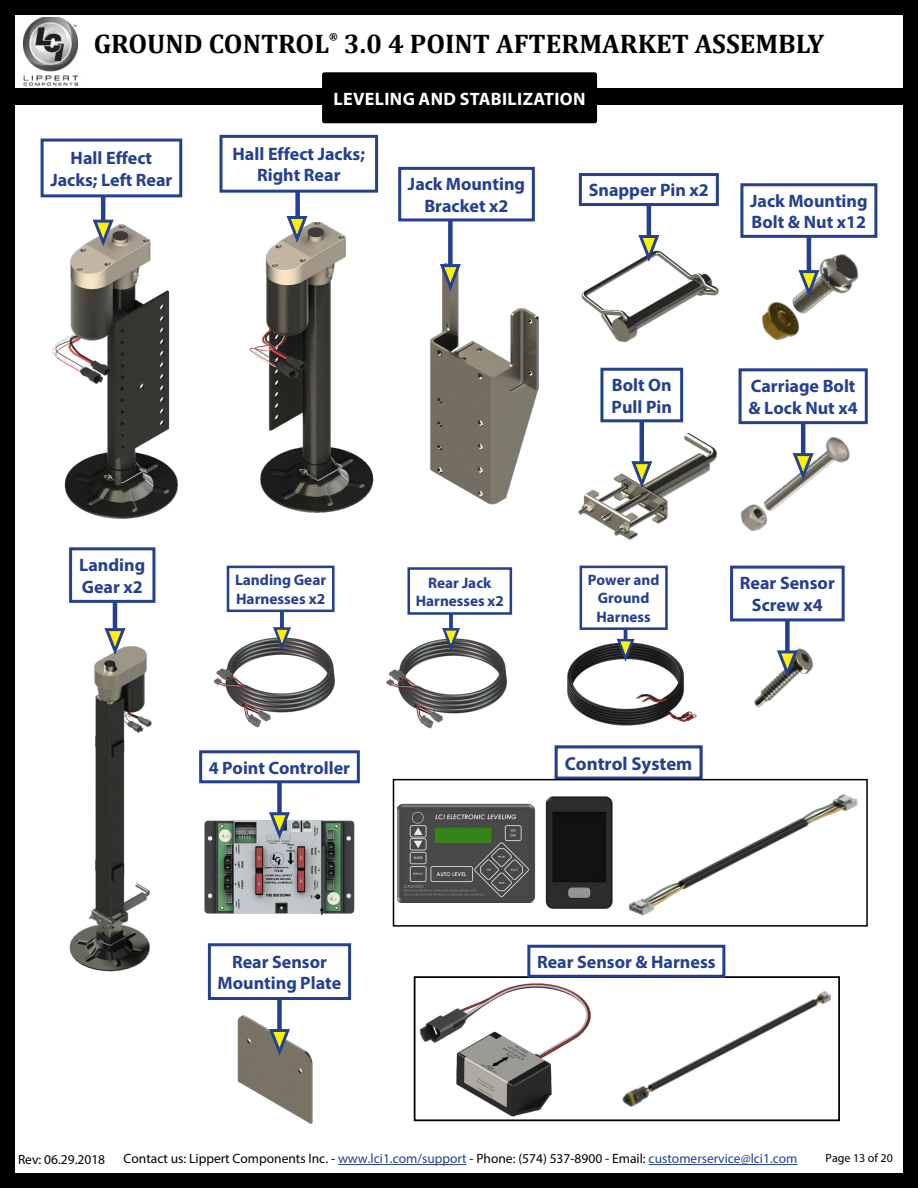
<style>
.page{position:relative;width:918px;height:1188px;background:#fff}
.page>*{position:absolute;margin:0;border:0;box-sizing:border-box;transform-origin:0 0}
.t1{font:700 27px "Cambria";color:#000}
.t2{font:700 18.75px "Myriad Pro";color:#25408f}
.t3{font:700 18px/21.6px "Myriad Pro";color:#25408f;text-align:center}
.t4{font:700 18px "Myriad Pro";letter-spacing:.02em;color:#fff}
.t5{font:700 15.3px/18.5px "Myriad Pro";color:#25408f}
.t6{font:700 15.15px/18.1px "Myriad Pro";color:#25408f;text-align:center}
.t7{font:13.5px "Myriad Pro";color:#000}
.t8{font:12px "Myriad Pro";color:#000}
.t9{font:700 10.2px "Cambria";color:#000}
.s1{color:#25408f}
</style>
<div class="page">
<div style="left:0;top:0;width:918px;height:1188px;border:15px solid #000"></div>
<hr style="left:338px;top:1164px;width:129px;height:1px;background:#25408f">
<hr style="left:649px;top:1164px;width:149px;height:1px;background:#25408f">
<img style="left:18px;top:18px;width:66px;height:71px">
<div style="left:0;top:89px;width:918px;height:16px;background:#000"></div>
<div style="left:324px;top:75px;width:271px;height:46px;background:#000"></div>
<div style="left:322px;top:72px;width:275px;height:51px;border:4px solid #000"></div>
<img style="left:567px;top:632px;width:130px;height:94px">
<hr style="left:624px;top:619px;width:3px;height:30px;background:#25408f">
<div style="left:581px;top:567px;width:85px;height:62px;background:#fff"></div>
<div style="left:580px;top:566px;width:88px;height:64px;border:3px solid #25408f"></div>
<svg style="left:617px;top:639px;width:17px;height:21px"></svg>
<img style="left:52px;top:223px;width:126px;height:296px">
<hr style="left:101px;top:183px;width:4px;height:47px;background:#25408f">
<div style="left:42px;top:140px;width:139px;height:56px;background:#fff"></div>
<div style="left:41px;top:139px;width:141px;height:58px;border:3px solid #25408f"></div>
<svg style="left:93px;top:220px;width:20px;height:25px"></svg>
<img style="left:69px;top:646px;width:83px;height:326px">
<hr style="left:113px;top:577px;width:4px;height:53px;background:#25408f">
<svg style="left:105px;top:629px;width:20px;height:25px"></svg>
<div style="left:71px;top:549px;width:83px;height:52px;background:#fff"></div>
<div style="left:69px;top:547px;width:86px;height:56px;border:3px solid #25408f"></div>
<img style="left:578px;top:422px;width:140px;height:118px">
<div style="left:600px;top:368px;width:83px;height:54px;border:3px solid #25408f"></div>
<svg style="left:632px;top:462px;width:20px;height:25px"></svg>
<img style="left:213px;top:637px;width:122px;height:91px">
<svg style="left:280px;top:612px;width:4px;height:16px"></svg>
<svg style="left:274px;top:628px;width:16px;height:21px"></svg>
<div style="left:227px;top:566px;width:108px;height:46px;border:3px solid #25408f"></div>
<img style="left:386px;top:638px;width:121px;height:91px">
<svg style="left:449px;top:615px;width:4px;height:13px"></svg>
<div style="left:407px;top:567px;width:105px;height:48px;border:3px solid #25408f"></div>
<svg style="left:443px;top:628px;width:16px;height:22px"></svg>
<img style="left:581px;top:251px;width:138px;height:92px">
<hr style="left:647px;top:192px;width:4px;height:47px;background:#25408f">
<div style="left:580px;top:175px;width:137px;height:30px;background:#fff"></div>
<div style="left:579px;top:173px;width:140px;height:33px;border:3px solid #25408f"></div>
<svg style="left:639px;top:236px;width:20px;height:24px"></svg>
<img style="left:761px;top:248px;width:98px;height:93px">
<hr style="left:807px;top:227px;width:4px;height:47px;background:#25408f">
<div style="left:742px;top:185px;width:134px;height:51px;background:#fff"></div>
<div style="left:740px;top:183px;width:137px;height:55px;border:3px solid #25408f"></div>
<svg style="left:799px;top:271px;width:20px;height:25px"></svg>
<img style="left:740px;top:509px;width:4px;height:16px">
<img style="left:744px;top:424px;width:118px;height:108px">
<hr style="left:801px;top:410px;width:4px;height:47px;background:#25408f">
<div style="left:740px;top:370px;width:126px;height:53px;background:#fff"></div>
<div style="left:739px;top:368px;width:129px;height:56px;border:3px solid #25408f"></div>
<svg style="left:793px;top:454px;width:20px;height:25px"></svg>
<img style="left:754px;top:648px;width:60px;height:60px">
<div style="left:785px;top:607px;width:5px;height:48px;background:#25408f"></div>
<div style="left:732px;top:567px;width:111px;height:53px;background:#fff"></div>
<div style="left:730px;top:566px;width:115px;height:55px;border:3px solid #25408f"></div>
<svg style="left:778px;top:651px;width:19px;height:25px"></svg>
<img style="left:622px;top:990px;width:209px;height:117px">
<img style="left:420px;top:983px;width:171px;height:134px">
<div style="left:414px;top:976px;width:426px;height:145px;border:2px solid #000"></div>
<div style="left:527px;top:945px;width:198px;height:33px;border:3px solid #25408f"></div>
<div style="left:555px;top:745px;width:148px;height:35px;border:3px solid #25408f"></div>
<div style="left:393px;top:779px;width:475px;height:148px;border:2px solid #000"></div>
<img style="left:397px;top:804px;width:139px;height:99px">
<img style="left:628px;top:794px;width:230px;height:122px">
<img style="left:545px;top:796px;width:68px;height:113px">
<img style="left:430px;top:262px;width:109px;height:243px">
<div style="left:448px;top:202px;width:5px;height:73px;background:#25408f"></div>
<svg style="left:441px;top:265px;width:19px;height:25px"></svg>
<div style="left:400px;top:168px;width:133px;height:52px;background:#fff"></div>
<div style="left:398px;top:167px;width:137px;height:54px;border:3px solid #25408f"></div>
<img style="left:237px;top:1015px;width:76px;height:109px">
<div style="left:277px;top:986px;width:5px;height:47px;background:#25408f"></div>
<div style="left:209px;top:945px;width:141px;height:54px;background:#fff"></div>
<div style="left:208px;top:943px;width:143px;height:57px;border:3px solid #25408f"></div>
<svg style="left:270px;top:1029px;width:19px;height:25px"></svg>
<img style="left:204px;top:820px;width:151px;height:95px">
<div style="left:277px;top:769px;width:5px;height:48px;background:#25408f"></div>
<div style="left:201px;top:752px;width:157px;height:30px;background:#fff"></div>
<div style="left:199px;top:750px;width:161px;height:33px;border:3px solid #25408f"></div>
<svg style="left:270px;top:813px;width:19px;height:25px"></svg>
<img style="left:249px;top:222px;width:125px;height:291px">
<div style="left:295px;top:164px;width:5px;height:57px;background:#25408f"></div>
<div style="left:221px;top:136px;width:156px;height:55px;background:#fff"></div>
<div style="left:220px;top:135px;width:158px;height:58px;border:3px solid #25408f"></div>
<svg style="left:287px;top:216px;width:20px;height:25px"></svg>
<h1 class="t1" style="left:94px;top:25px;width:237px">GROUND CONTROL</h1>
<p class="t9" style="left:329px;top:29px;width:10px">®</p>
<h1 class="t1" style="left:344px;top:25px;width:482px">3.0 4 POINT AFTERMARKET ASSEMBLY</h1>
<p class="t3" style="left:50px;top:146px;width:124px">Hall Effect<br>Jacks; Left Rear</p>
<p class="t4" style="left:333px;top:87px;width:254px">LEVELING AND STABILIZATION</p>
<p class="t3" style="left:233px;top:142px;width:134px">Hall Effect Jacks;<br>Right Rear</p>
<p class="t3" style="left:408px;top:173px;width:119px">Jack Mounting<br>Bracket x2</p>
<p class="t3" style="left:589px;top:179px;width:122px">Snapper Pin x2</p>
<p class="t3" style="left:750px;top:189px;width:119px;text-align:left">Jack Mounting<br>Bolt &amp; Nut x12</p>
<p class="t3" style="left:79px;top:554px;width:67px;text-align:left">Landing<br>Gear x2</p>
<p class="t3" style="left:612px;top:374px;width:62px;text-align:left">Bolt On<br>Pull Pin</p>
<p class="t3" style="left:748px;top:375px;width:111px;text-align:left">Carriage Bolt &amp; Lock Nut x4</p>
<p class="t5" style="left:235px;top:571px;width:93px">Landing Gear<br>Harnesses x2</p>
<p class="t6" style="left:416px;top:573px;width:90px">Rear Jack<br>Harnesses x2</p>
<p class="t3" style="left:209px;top:756px;width:143px">4 Point Controller</p>
<p class="t6" style="left:588px;top:571px;width:73px">Power and<br>Ground<br>Harness</p>
<p class="t3" style="left:740px;top:572px;width:96px">Rear Sensor<br>Screw x4</p>
<p class="t2" style="left:565px;top:751px;width:129px">Control System</p>
<p class="t3" style="left:218px;top:950px;width:125px">Rear Sensor<br>Mounting Plate</p>
<p class="t3" style="left:537px;top:951px;width:180px">Rear Sensor &amp; Harness</p>
<p class="t7" style="left:18px;top:1151px;width:89px">Rev: 06.29.2018</p>
<p class="t7" style="left:124px;top:1150px;width:675px">Contact us: Lippert Components Inc. - <span class="s1">www.lci1.com/support</span> - Phone: (574) 537-8900 - Email: <span class="s1">customerservice@lci1.com</span></p>
<p class="t8" style="left:826px;top:1150px;width:69px">Page 13 of 20</p>
</div>
